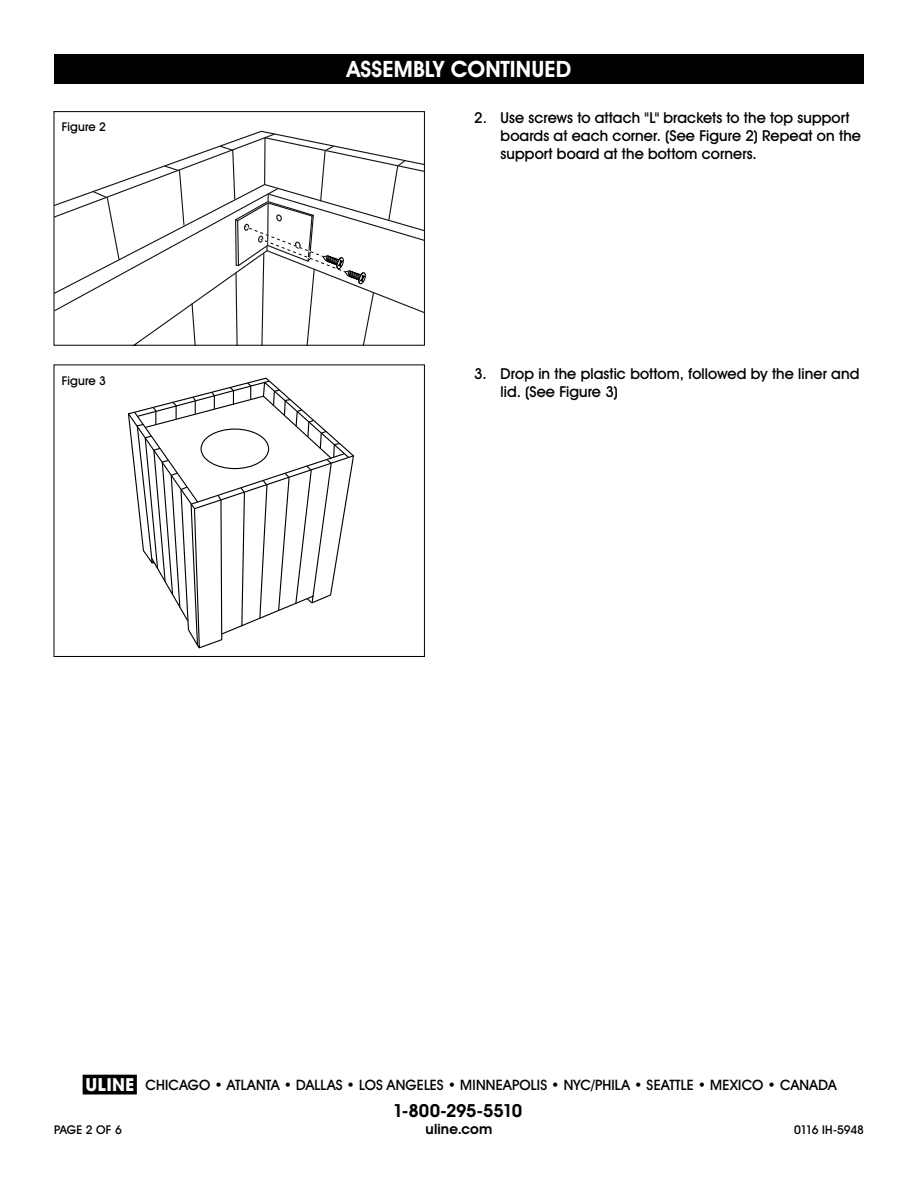
<style>
.page{position:relative;width:918px;height:1188px;background:#fff}
.page>*{position:absolute;margin:0;border:0;box-sizing:border-box;transform-origin:0 0}
.t1{font:700 22.5px "Uline Two Knine";letter-spacing:.005em;color:#fff}
.t2{font:700 18px "Uline Two Knine";letter-spacing:-.02em;color:#000}
.t3{font:15px/18px "Uline Two Knine";letter-spacing:.005em;color:#000}
.t4{font:14.25px "Uline Two Knine";letter-spacing:.01em;color:#000}
.t5{font:700 14.25px "Uline Two Knine";letter-spacing:.01em;color:#000}
.t6{font:12px "Uline Two Knine";color:#000}
.t7{font:12px "Uline Two Knine";letter-spacing:-.045em;color:#000}
.s1{font-size:18px}
</style>
<div class="page">
<div style="left:54px;top:54px;width:810px;height:30px;background:#000"></div>
<svg style="left:56px;top:130px;width:367px;height:214px"></svg>
<div style="left:54px;top:111px;width:371px;height:235px;border:1px solid #000"></div>
<svg style="left:128px;top:377px;width:226px;height:272px"></svg>
<div style="left:201px;top:429px;width:68px;height:40px;border:1px solid #000;border-radius:50%"></div>
<div style="left:54px;top:364px;width:371px;height:293px;border:1px solid #000"></div>
<p class="t6" style="left:62px;top:120px;width:46px">Figure 2</p>
<p class="t6" style="left:62px;top:373px;width:46px">Figure 3</p>
<h1 class="t1" style="left:347px;top:56px;width:226px">ASSEMBLY CONTINUED</h1>
<p class="t3" style="left:501px;top:108px;width:362px;text-indent:-26px">2. Use screws to attach "L" brackets to the top support boards at each corner. (See Figure 2) Repeat on the support board at the bottom corners.</p>
<p class="t3" style="left:501px;top:365px;width:360px;text-indent:-26px">3. Drop in the plastic bottom, followed by the liner and lid. (See Figure 3)</p>
<p class="t4" style="left:83px;top:1076px;width:755px"><span class="s1">π</span> CHICAGO • ATLANTA • DALLAS • LOS ANGELES • MINNEAPOLIS • NYC/PHILA • SEATTLE • MEXICO • CANADA</p>
<p class="t2" style="left:393px;top:1099px;width:131px">1-800-295-5510</p>
<p class="t5" style="left:426px;top:1120px;width:68px">uline.com</p>
<p class="t6" style="left:54px;top:1122px;width:69px">PAGE 2 OF 6</p>
<p class="t7" style="left:794px;top:1122px;width:71px">0116 IH-5948</p>
</div>
